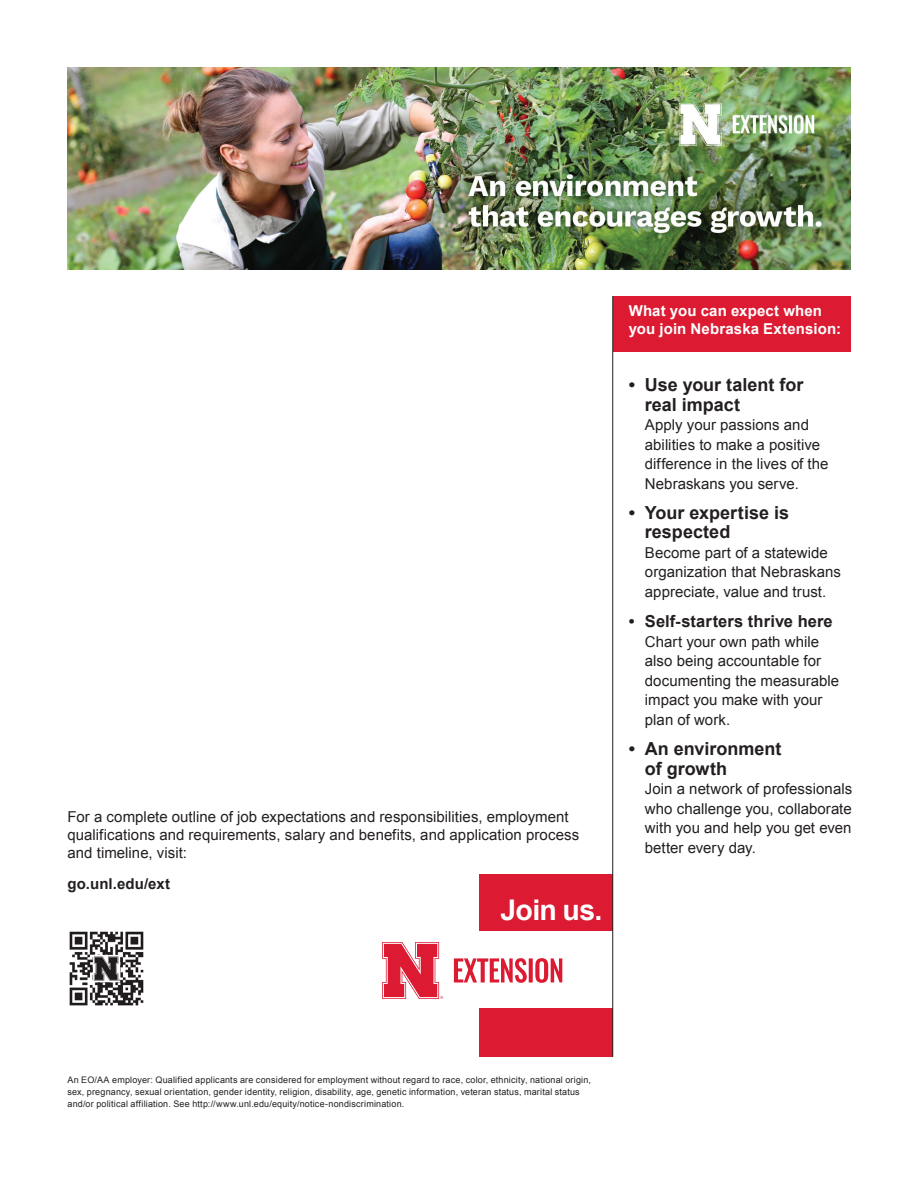
<style>
.page{position:relative;width:918px;height:1188px;background:#fff}
.page>*{position:absolute;margin:0;border:0;box-sizing:border-box;transform-origin:0 0}
.t1{font:700 28.5px "Arial";letter-spacing:-.025em;color:#fff}
.t2{font:700 18px/19.5px "Arial";color:#231f20}
.t3{font:700 16.5px "Arial";letter-spacing:.005em;color:#231f20}
.t4{font:15px/19.5px "Arial";letter-spacing:.005em;color:#231f20}
.t5{font:700 15px/18px "Arial";letter-spacing:.01em;color:#fff}
.t6{font:700 15px "Arial";letter-spacing:.01em;color:#231f20}
.t7{font:9px/12px "Arial";letter-spacing:.02em;color:#231f20}
</style>
<div class="page">
<img style="left:69px;top:931px;width:75px;height:75px">
<div style="left:613px;top:296px;width:238px;height:56px;background:#dc1a32"></div>
<div style="left:479px;top:874px;width:133px;height:183px;background:#dc1a32"></div>
<div style="left:211px;top:931px;width:410px;height:76px;background:#fff"></div>
<svg style="left:382px;top:942px;width:61px;height:57px"></svg>
<svg style="left:454px;top:958px;width:108px;height:25px"></svg>
<hr style="left:612px;top:296px;width:1px;height:761px;background:#231f20">
<img style="left:67px;top:67px;width:783px;height:202px">
<p class="t4" style="left:68px;top:808px;width:513px;line-height:18px">For a complete outline of job expectations and responsibilities, employment qualifications and requirements, salary and benefits, and application process and timeline, visit:</p>
<p class="t6" style="left:68px;top:873px;width:104px">go.unl.edu/ext</p>
<h1 class="t1" style="left:501px;top:891px;width:103px">Join us.</h1>
<p class="t5" style="left:629px;top:302px;width:214px">What you can expect when you join Nebraska Extension:</p>
<p class="t2" style="left:645px;top:376px;width:160px;text-indent:-16px">• Use your talent for real impact</p>
<p class="t4" style="left:645px;top:415px;width:185px">Apply your passions and abilities to make a positive difference in the lives of the<br>Nebraskans you serve.</p>
<p class="t2" style="left:645px;top:503px;width:146px;text-indent:-16px">• Your expertise is respected</p>
<p class="t4" style="left:645px;top:543px;width:198px">Become part of a statewide organization that Nebraskans appreciate, value and trust.</p>
<p class="t3" style="left:629px;top:610px;width:206px">• Self-starters thrive here</p>
<p class="t4" style="left:645px;top:632px;width:196px">Chart your own path while also being accountable for documenting the measurable impact you make with your plan of work.</p>
<p class="t2" style="left:645px;top:740px;width:138px;text-indent:-16px">• An environment of growth</p>
<p class="t4" style="left:645px;top:779px;width:209px;text-align:justify">Join a network of professionals who challenge you, collaborate with you and help you get even better every day.</p>
<p class="t7" style="left:68px;top:1074px;width:525px">An EO/AA employer: Qualified applicants are considered for employment without regard to race, color, ethnicity, national origin, sex, pregnancy, sexual orientation, gender identity, religion, disability, age, genetic information, veteran status, marital status and/or political affiliation. See http://www.unl.edu/equity/notice-nondiscrimination.</p>
</div>
